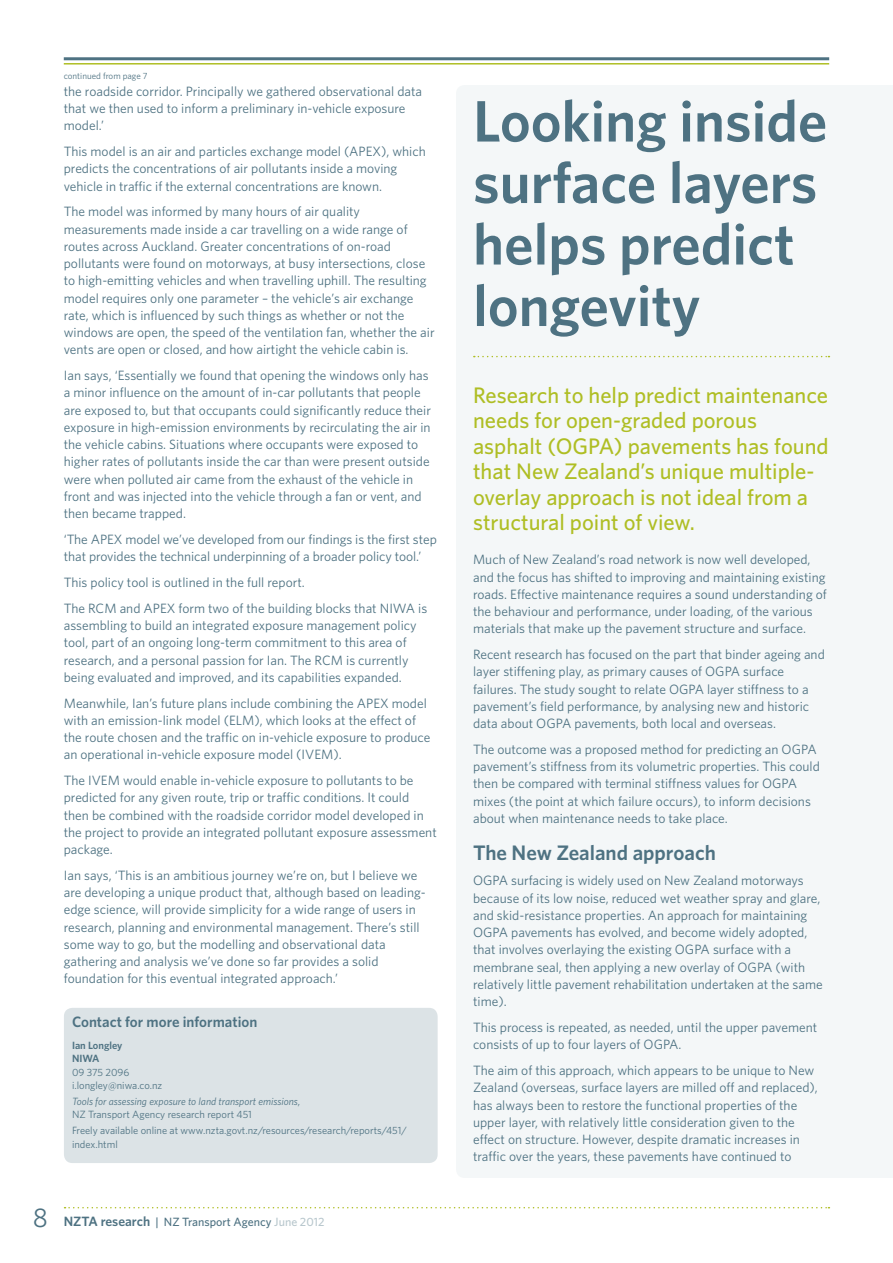
<style>
.page{position:relative;width:893px;height:1263px;background:#fff}
.page>*{position:absolute;margin:0;border:0;box-sizing:border-box;transform-origin:0 0}
.t1{font:600 58.5px/61.5px "Whitney";color:#4e7282}
.t2{font:500 22.5px/25.5px "Whitney";color:#afbe24}
.t3{font:600 21px "Whitney";color:#4e7282}
.t4{font:600 15px "Whitney";color:#4e7282}
.t5{font:13.5px/17.2px "Whitney";color:#4e7282}
.t6{font:500 12px "Whitney";color:#4e7282}
.t7{font:10.5px/13.5px "Whitney";color:#4e7282}
.t8{font:italic 10.5px/13.5px "Whitney";color:#4e7282}
.t9{font:600 10.5px/13.5px "Whitney";color:#4e7282}
.t10{font:9px "Whitney";color:#4e7282}
.s1{font-style:normal}
.s2{font-weight:400;font-size:27px}
.s3{font-weight:600;font-size:13.5px}
.s4{color:#b8c7cd}
</style>
<div class="page">
<hr style="left:64px;top:63px;width:765px;height:2px;background:#afbe24">
<hr style="left:64px;top:57px;width:765px;height:3px;background:#4e7282">
<svg style="left:65px;top:1207px;width:764px;height:1px"></svg>
<div style="left:456px;top:85px;width:437px;height:1093px;background:#f4f7f8"></div>
<svg style="left:474px;top:356px;width:355px;height:1px"></svg>
<div style="left:64px;top:1008px;width:374px;height:155px;background:#dce3e6;border-radius:9px"></div>
<p class="t10" style="left:64px;top:70px;width:85px">continued from page 7</p>
<p class="t5" style="left:64px;top:82px;width:360px">the roadside corridor. Principally we gathered observational data that we then used to inform a preliminary in-vehicle exposure model.’</p>
<p class="t5" style="left:64px;top:142px;width:364px">This model is an air and particles exchange model (APEX), which predicts the concentrations of air pollutants inside a moving vehicle in traffic if the external concentrations are known.</p>
<p class="t5" style="left:64px;top:203px;width:372px">The model was informed by many hours of air quality measurements made inside a car travelling on a wide range of routes across Auckland. Greater concentrations of on-road pollutants were found on motorways, at busy intersections, close to high-emitting vehicles and when travelling uphill. The resulting model requires only one parameter – the vehicle’s air exchange rate, which is influenced by such things as whether or not the windows are open, the speed of the ventilation fan, whether the air vents are open or closed, and how airtight the vehicle cabin is.</p>
<p class="t5" style="left:64px;top:367px;width:369px">Ian says, ‘Essentially we found that opening the windows only has a minor influence on the amount of in-car pollutants that people are exposed to, but that occupants could significantly reduce their exposure in high-emission environments by recirculating the air in the vehicle cabins. Situations where occupants were exposed to higher rates of pollutants inside the car than were present outside were when polluted air came from the exhaust of the vehicle in front and was injected into the vehicle through a fan or vent, and then became trapped.</p>
<p class="t5" style="left:64px;top:530px;width:375px">‘The APEX model we’ve developed from our findings is the first step that provides the technical underpinning of a broader policy tool.’</p>
<p class="t5" style="left:64px;top:569px;width:365px;line-height:25.8px">This policy tool is outlined in the full report.<br>The RCM and APEX form two of the building blocks that NIWA is</p>
<p class="t5" style="left:64px;top:616px;width:354px">assembling to build an integrated exposure management policy tool, part of an ongoing long-term commitment to this area of research, and a personal passion for Ian. The RCM is currently being evaluated and improved, and its capabilities expanded.</p>
<p class="t5" style="left:64px;top:694px;width:368px">Meanwhile, Ian’s future plans include combining the APEX model with an emission-link model (ELM), which looks at the effect of the route chosen and the traffic on in-vehicle exposure to produce an operational in-vehicle exposure model (IVEM).</p>
<p class="t5" style="left:64px;top:771px;width:375px">The IVEM would enable in-vehicle exposure to pollutants to be predicted for any given route, trip or traffic conditions. It could then be combined with the roadside corridor model developed in the project to provide an integrated pollutant exposure assessment package.</p>
<p class="t5" style="left:64px;top:866px;width:363px">Ian says, ‘This is an ambitious journey we’re on, but I believe we are developing a unique product that, although based on leading&shy;edge science, will provide simplicity for a wide range of users in research, planning and environmental management. There’s still some way to go, but the modelling and observational data gathering and analysis we’ve done so far provides a solid foundation for this eventual integrated approach.’</p>
<p class="t4" style="left:72px;top:1011px;width:187px">Contact for more information</p>
<p class="t9" style="left:72px;top:1038px;width:52px">Ian Longley<br>NIWA</p>
<p class="t7" style="left:72px;top:1065px;width:92px">09 375 2096 i.longley@niwa.co.nz</p>
<p class="t8" style="left:72px;top:1094px;width:230px">Tools for assessing exposure to land transport emissions<span class="s1">,<br>NZ Transport Agency research report 451</span></p>
<p class="t7" style="left:72px;top:1123px;width:336px">Freely available online at www.nzta.govt.nz/resources/research/reports/451/ index.html</p>
<p class="t6" style="left:33px;top:1214px;width:293px"><span class="s2">8</span> <span class="s3">NZTA research</span> | NZ Transport Agency <span class="s4">June 2012</span></p>
<h1 class="t1" style="left:473px;top:89px;width:356px">Looking inside surface layers helps predict longevity</h1>
<h2 class="t2" style="left:473px;top:382px;width:357px">Research to help predict maintenance needs for open-graded porous asphalt (OGPA) pavements has found that New Zealand’s unique multiple&shy;overlay approach is not ideal from a structural point of view.</h2>
<p class="t5" style="left:473px;top:551px;width:355px">Much of New Zealand’s road network is now well developed, and the focus has shifted to improving and maintaining existing roads. Effective maintenance requires a sound understanding of the behaviour and performance, under loading, of the various materials that make up the pavement structure and surface.</p>
<p class="t5" style="left:473px;top:645px;width:353px">Recent research has focused on the part that binder ageing and layer stiffening play, as primary causes of OGPA surface failures. The study sought to relate OGPA layer stiffness to a pavement’s field performance, by analysing new and historic data about OGPA pavements, both local and overseas.</p>
<p class="t5" style="left:473px;top:740px;width:348px">The outcome was a proposed method for predicting an OGPA pavement’s stiffness from its volumetric properties. This could then be compared with terminal stiffness values for OGPA mixes (the point at which failure occurs), to inform decisions about when maintenance needs to take place.</p>
<h3 class="t3" style="left:473px;top:838px;width:244px">The New Zealand approach</h3>
<p class="t5" style="left:473px;top:872px;width:351px">OGPA surfacing is widely used on New Zealand motorways because of its low noise, reduced wet weather spray and glare, and skid-resistance properties. An approach for maintaining OGPA pavements has evolved, and become widely adopted, that involves overlaying the existing OGPA surface with a membrane seal, then applying a new overlay of OGPA (with relatively little pavement rehabilitation undertaken at the same time).</p>
<p class="t5" style="left:473px;top:1018px;width:346px">This process is repeated, as needed, until the upper pavement consists of up to four layers of OGPA.</p>
<p class="t5" style="left:473px;top:1061px;width:346px">The aim of this approach, which appears to be unique to New Zealand (overseas, surface layers are milled off and replaced), has always been to restore the functional properties of the upper layer, with relatively little consideration given to the effect on structure. However, despite dramatic increases in traffic over the years, these pavements have continued to</p>
</div>
